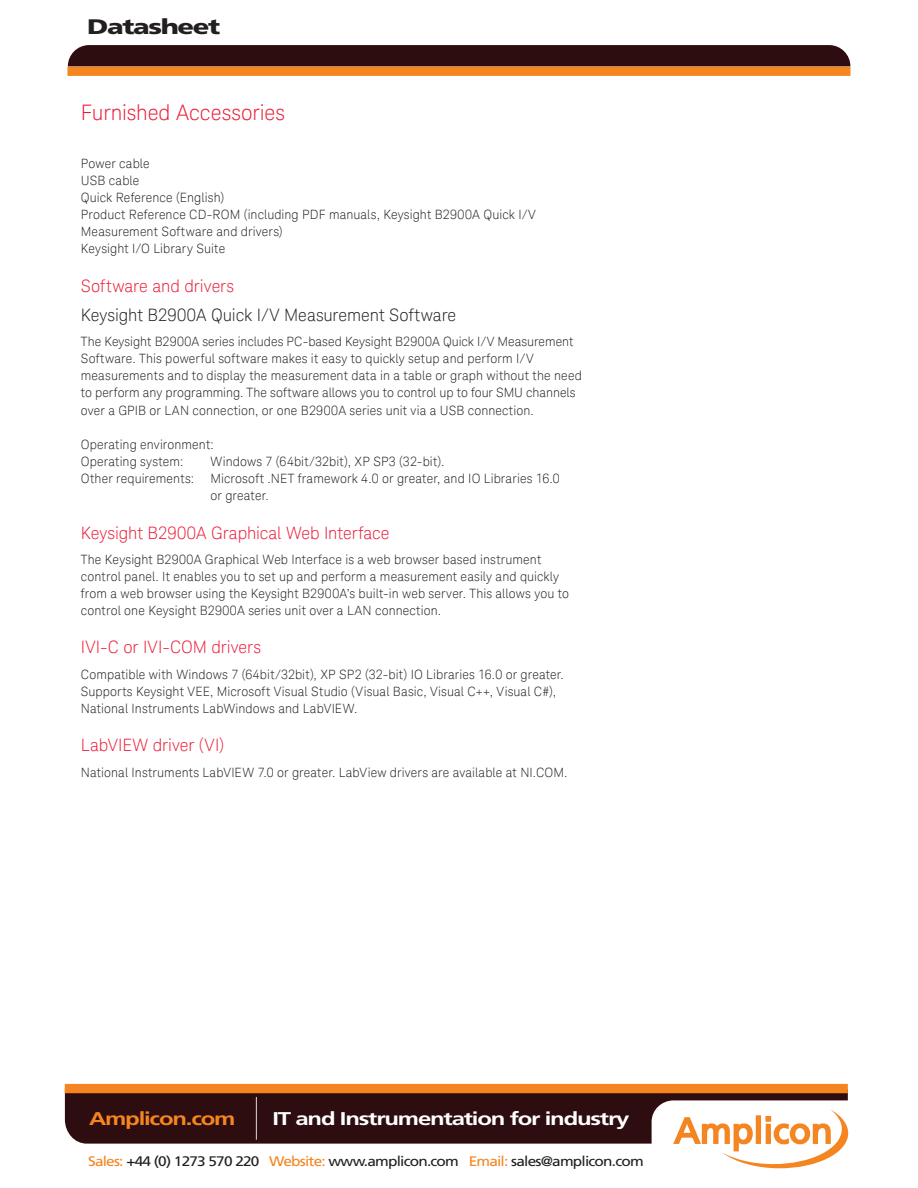
<style>
.page{position:relative;width:918px;height:1188px;background:#fff}
.page>*{position:absolute;margin:0;border:0;box-sizing:border-box;transform-origin:0 0}
.t1{font:300 21.3px "Keysight Sans";color:#ed1a37}
.t2{font:900 21px "Frutiger";letter-spacing:-.05em;color:#231f20;scale:1.3 1}
.t3{font:700 18.45px "Frutiger";letter-spacing:-.05em;color:#fff;scale:1.3 1}
.t4{font:700 18.45px "Frutiger";letter-spacing:-.05em;color:#f58520;scale:1.3 1}
.t5{font:300 17.1px "Keysight Sans";color:#ed1a37}
.t6{font:300 17.1px "Keysight Sans";letter-spacing:-.005em;color:#231f20}
.t7{font:13.8px "Frutiger";letter-spacing:-.05em;color:#231f20;scale:1.11 1}
.t8{font:300 12.75px/17.1px "Keysight Sans";letter-spacing:.01em;color:#231f20}
.s1{color:#f58520}
</style>
<div class="page">
<div style="left:67px;top:67px;width:784px;height:9px;background:#f58520"></div>
<div style="left:68px;top:45px;width:782px;height:21px;background:#2d0d0f"></div>
<div style="left:65px;top:1093px;width:783px;height:51px;background:#2d0d0f"></div>
<div style="left:65px;top:1084px;width:783px;height:9px;background:#f58520"></div>
<svg style="left:652px;top:1100px;width:197px;height:69px"></svg>
<hr style="left:256px;top:1097px;width:1px;height:43px;background:#fff;border-radius:50%">
<h2 class="t2" style="left:87px;top:14px;width:104px">Datasheet</h2>
<h1 class="t1" style="left:81px;top:103px;width:206px">Furnished Accessories</h1>
<p class="t8" style="left:81px;top:155px;width:457px">Power cable<br>USB cable<br>Quick Reference (English)<br>Product Reference CD-ROM (including PDF manuals, Keysight B2900A Quick I/V<br>Measurement Software and drivers)<br>Keysight I/O Library Suite</p>
<h3 class="t5" style="left:81px;top:278px;width:155px">Software and drivers</h3>
<h3 class="t6" style="left:81px;top:307px;width:377px">Keysight B2900A Quick I/V Measurement Software</h3>
<p class="t8" style="left:81px;top:334px;width:503px">The Keysight B2900A series includes PC-based Keysight B2900A Quick I/V Measurement Software. This powerful software makes it easy to quickly setup and perform I/V measurements and to display the measurement data in a table or graph without the need to perform any programming. The software allows you to control up to four SMU channels over a GPIB or LAN connection, or one B2900A series unit via a USB connection.</p>
<p class="t8" style="left:81px;top:437px;width:135px">Operating environment:<br>Operating system:</p>
<p class="t8" style="left:211px;top:454px;width:236px">Windows 7 (64bit/32bit), XP SP3 (32-bit).</p>
<p class="t8" style="left:81px;top:471px;width:115px">Other requirements:</p>
<p class="t8" style="left:211px;top:471px;width:351px">Microsoft .NET framework 4.0 or greater, and IO Libraries 16.0 or greater.</p>
<h3 class="t5" style="left:81px;top:525px;width:310px">Keysight B2900A Graphical Web Interface</h3>
<p class="t8" style="left:81px;top:552px;width:490px">The Keysight B2900A Graphical Web Interface is a web browser based instrument control panel. It enables you to set up and perform a measurement easily and quickly from a web browser using the Keysight B2900A’s built-in web server. This allows you to control one Keysight B2900A series unit over a LAN connection.</p>
<h3 class="t5" style="left:81px;top:640px;width:182px">IVI-C or IVI-COM drivers</h3>
<p class="t8" style="left:81px;top:667px;width:485px">Compatible with Windows 7 (64bit/32bit), XP SP2 (32-bit) IO Libraries 16.0 or greater.<br>Supports Keysight VEE, Microsoft Visual Studio (Visual Basic, Visual C++, Visual C#),<br>National Instruments LabWindows and LabVIEW.</p>
<h3 class="t5" style="left:81px;top:738px;width:145px">LabVIEW driver (VI)</h3>
<p class="t8" style="left:81px;top:764px;width:488px">National Instruments LabVIEW 7.0 or greater. LabView drivers are available at NI.COM.</p>
<h3 class="t4" style="left:89px;top:1108px;width:114px">Amplicon.com</h3>
<h3 class="t3" style="left:273px;top:1108px;width:276px">IT and Instrumentation for industry</h3>
<p class="t7" style="left:88px;top:1153px;width:502px"><span class="s1">Sales:</span> +44 (0) 1273 570 220 <span class="s1">Website:</span> www.amplicon.com <span class="s1">Email:</span> sales@amplicon.com</p>
</div>
